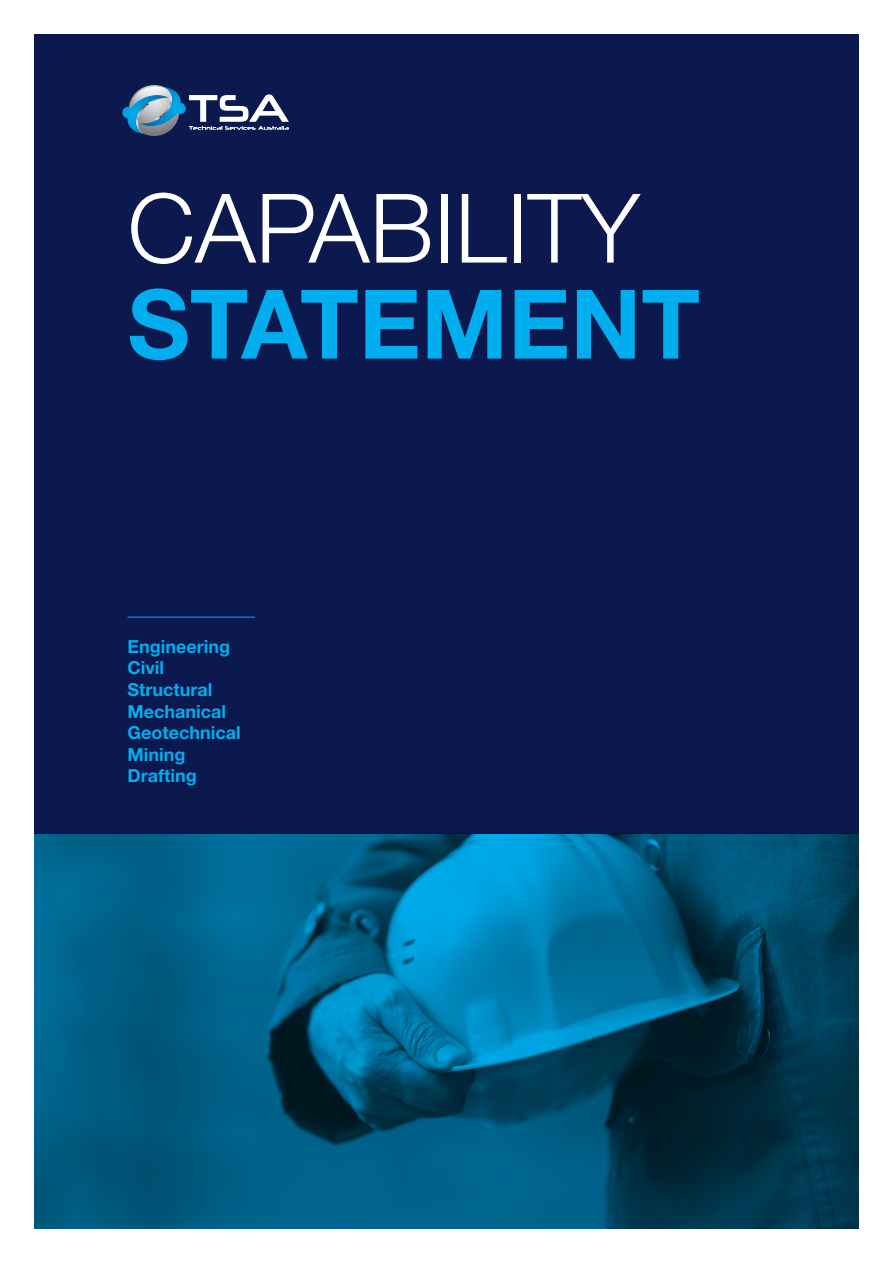
<style>
.page{position:relative;width:893px;height:1263px;background:#fff}
.page>*{position:absolute;margin:0;border:0;box-sizing:border-box;transform-origin:0 0}
.t1{font:300 96px "Helvetica Neue";color:#fff}
.t2{font:700 96px "Helvetica Neue";color:#00aeef}
.t3{font:700 18px/21.6px "Helvetica Neue";color:#00aeef}
</style>
<div class="page">
<div style="left:34px;top:34px;width:825px;height:799px;background:#0b194e"></div>
<svg style="left:129px;top:85px;width:51px;height:51px"></svg>
<svg style="left:122px;top:87px;width:167px;height:47px"></svg>
<hr style="left:128px;top:617px;width:127px;height:1px;background:#00aeef">
<svg style="left:34px;top:833px;width:825px;height:396px;background:#00597c"></svg>
<h1 class="t1" style="left:128px;top:170px;width:514px">CAPABILITY</h1>
<h1 class="t2" style="left:128px;top:265px;width:574px">STATEMENT</h1>
<p class="t3" style="left:128px;top:635px;width:115px">Engineering<br>Civil<br>Structural<br>Mechanical<br>Geotechnical<br>Mining<br>Drafting</p>
</div>
